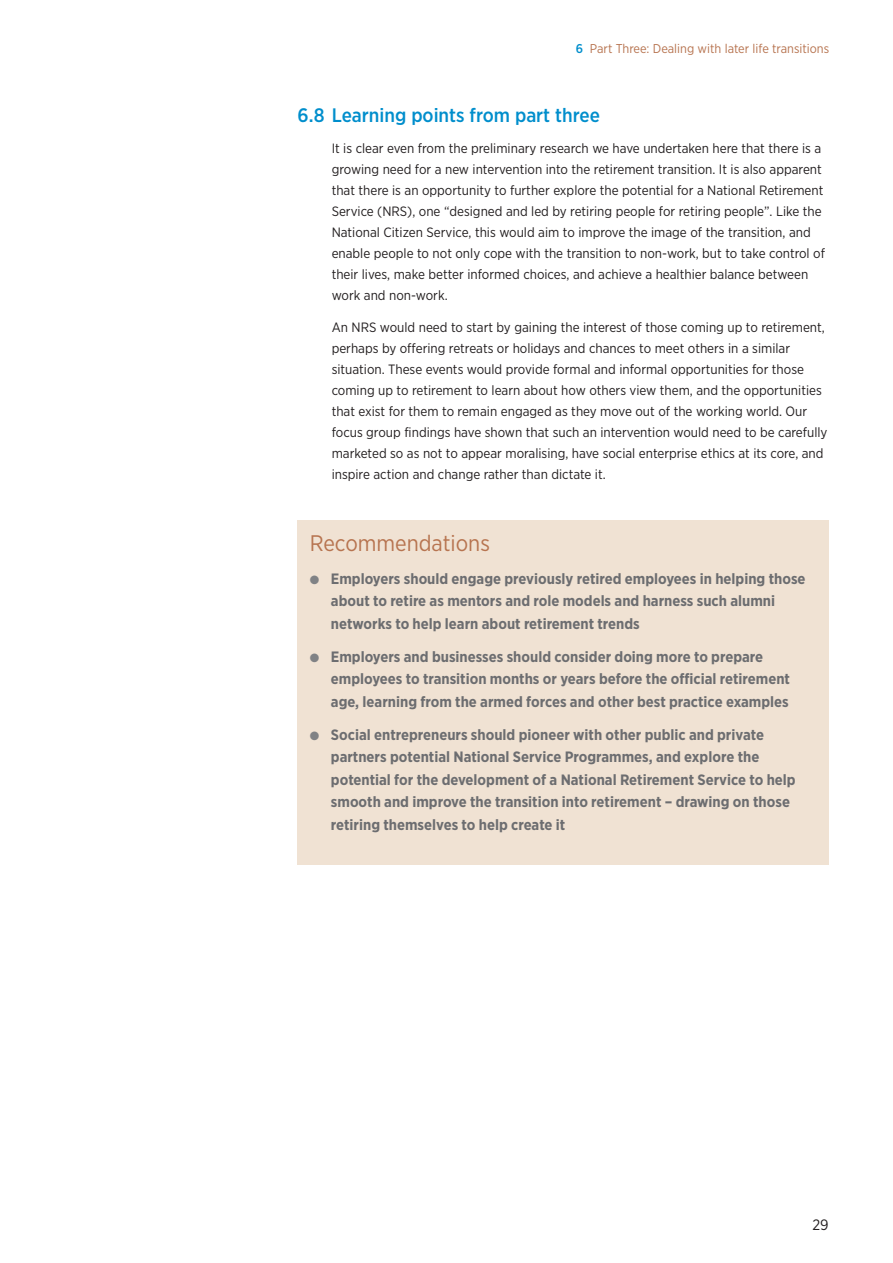
<style>
.page{position:relative;width:893px;height:1263px;background:#fff}
.page>*{position:absolute;margin:0;border:0;box-sizing:border-box;transform-origin:0 0}
.t1{font:22.5px "Gotham Narrow";color:#b77450}
.t2{font:500 19.5px "Gotham Narrow";color:#008ecc}
.t3{font:700 15px/22.5px "Gotham Narrow";color:#6c6d70}
.t4{font:15px "Gotham Narrow";color:#231f20}
.t5{font:13.5px/21px "Gotham Narrow";color:#231f20}
.t6{font:12.75px "Gotham Narrow";color:#b77450}
.s1{font-weight:500;color:#008ecc}
.s2{color:#808285}
</style>
<div class="page">
<div style="left:298px;top:521px;width:531px;height:344px;background:#f0e2d3"></div>
<p class="t6" style="left:576px;top:44px;width:255px"><span class="s1">6</span> Part Three: Dealing with later life transitions</p>
<h2 class="t2" style="left:298px;top:108px;width:304px">6.8 Learning points from part three</h2>
<p class="t5" style="left:332px;top:139px;width:495px">It is clear even from the preliminary research we have undertaken here that there is a growing need for a new intervention into the retirement transition. It is also apparent that there is an opportunity to further explore the potential for a National Retirement Service (NRS), one “designed and led by retiring people for retiring people”. Like the National Citizen Service, this would aim to improve the image of the transition, and enable people to not only cope with the transition to non-work, but to take control of their lives, make better informed choices, and achieve a healthier balance between work and non-work.</p>
<p class="t5" style="left:332px;top:318px;width:497px">An NRS would need to start by gaining the interest of those coming up to retirement, perhaps by offering retreats or holidays and chances to meet others in a similar situation. These events would provide formal and informal opportunities for those coming up to retirement to learn about how others view them, and the opportunities that exist for them to remain engaged as they move out of the working world. Our focus group findings have shown that such an intervention would need to be carefully marketed so as not to appear moralising, have social enterprise ethics at its core, and inspire action and change rather than dictate it.</p>
<h1 class="t1" style="left:310px;top:535px;width:182px">Recommendations</h1>
<p class="t3" style="left:331px;top:568px;width:476px;text-indent:-21px"><span class="s2">●</span> Employers should engage previously retired employees in helping those about to retire as mentors and role models and harness such alumni networks to help learn about retirement trends</p>
<p class="t3" style="left:331px;top:646px;width:461px;text-indent:-21px"><span class="s2">●</span> Employers and businesses should consider doing more to prepare employees to transition months or years before the official retirement age, learning from the armed forces and other best practice examples</p>
<p class="t3" style="left:331px;top:724px;width:466px;text-indent:-21px"><span class="s2">●</span> Social entrepreneurs should pioneer with other public and private partners potential National Service Programmes, and explore the potential for the development of a National Retirement Service to help smooth and improve the transition into retirement – drawing on those retiring themselves to help create it</p>
<p class="t4" style="left:812px;top:1220px;width:18px">29</p>
</div>
